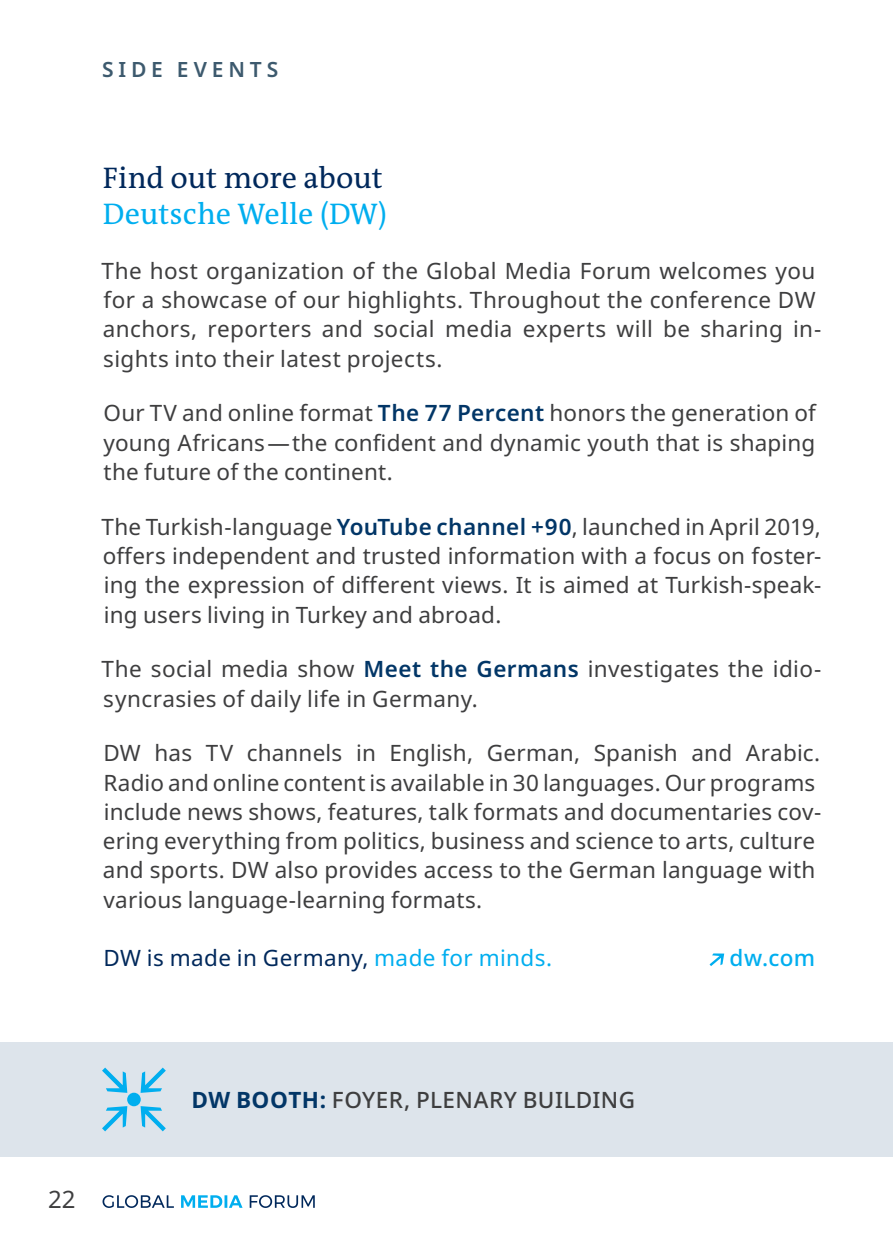
<style>
.page{position:relative;width:893px;height:1259px;background:#fff}
.page>*{position:absolute;margin:0;border:0;box-sizing:border-box;transform-origin:0 0}
.t1{font:30px "DW The Antiqua B W5 Plain";color:#00aeef}
.t2{font:30px "DW The Antiqua B W5 Plain";letter-spacing:-.005em;color:#00285b}
.t3{font:24px "Noto Sans";color:#3e3e3f}
.t4{font:22.5px/29.4px "Noto Sans";letter-spacing:.01em;color:#3e3e3f}
.t5{font:22.5px "Noto Sans";letter-spacing:.02em;color:#00285b}
.t6{font:500 22.5px "Noto Sans";letter-spacing:.02em;color:#3e3e3f}
.t7{font:500 22.5px "Noto Sans";color:#00aeef}
.t8{font:600 21px "Noto Sans";letter-spacing:.235em;color:#3d5a6e}
.s1{font-weight:600;color:#023667}
.s2{color:#00aeef}
.s3{font-weight:700;color:#023667}
</style>
<div class="page">
<svg style="left:250px;top:1195px;width:65px;height:13px"></svg>
<svg style="left:181px;top:1195px;width:62px;height:12px"></svg>
<svg style="left:103px;top:1195px;width:71px;height:13px"></svg>
<svg style="left:709px;top:953px;width:15px;height:13px"></svg>
<div style="left:0;top:1042px;width:893px;height:115px;background:#dde4eb"></div>
<svg style="left:141px;top:1106px;width:25px;height:25px"></svg>
<svg style="left:102px;top:1067px;width:25px;height:26px"></svg>
<svg style="left:141px;top:1067px;width:25px;height:26px"></svg>
<svg style="left:102px;top:1106px;width:25px;height:25px"></svg>
<div style="left:127px;top:1092px;width:14px;height:14px;background:#00aeef;border-radius:50%"></div>
<p class="t8" style="left:102px;top:54px;width:178px">SIDE EVENTS</p>
<h1 class="t2" style="left:103px;top:159px;width:281px">Find out more about</h1>
<h1 class="t1" style="left:103px;top:195px;width:286px">Deutsche Welle (DW)</h1>
<p class="t4" style="left:102px;top:256px;width:721px">The host organization of the Global Media Forum welcomes you for a showcase of our highlights. Throughout the conference DW anchors, reporters and social media experts will be sharing in&shy;sights into their latest projects.</p>
<p class="t4" style="left:103px;top:399px;width:714px;text-align:justify">Our TV and online format <span class="s1">The 77 Percent</span> honors the generation of young Africans—the confident and dynamic youth that is shaping the future of the continent.</p>
<p class="t4" style="left:102px;top:512px;width:721px;text-align:justify">The Turkish-language <span class="s1">YouTube channel +90</span>, launched in April 2019, offers independent and trusted information with a focus on foster&shy;ing the expression of different views. It is aimed at Turkish-speak&shy;ing users living in Turkey and abroad.</p>
<p class="t4" style="left:102px;top:655px;width:721px">The social media show <span class="s1">Meet the Germans</span> investigates the idio&shy;syncrasies of daily life in Germany.</p>
<p class="t4" style="left:103px;top:739px;width:720px">DW has TV channels in English, German, Spanish and Arabic.<br>Radio and online content is available in 30 languages. Our programs include news shows, features, talk formats and documentaries cov&shy;ering everything from politics, business and science to arts, culture and sports. DW also provides access to the German language with various language-learning formats.</p>
<p class="t5" style="left:103px;top:942px;width:450px">DW is made in Germany, <span class="s2">made for minds.</span></p>
<p class="t7" style="left:730px;top:942px;width:87px">dw.com</p>
<p class="t3" style="left:48px;top:1182px;width:29px">22</p>
<p class="t6" style="left:191px;top:1083px;width:445px"><span class="s3">DW BOOTH:</span> FOYER, PLENARY BUILDING</p>
</div>
